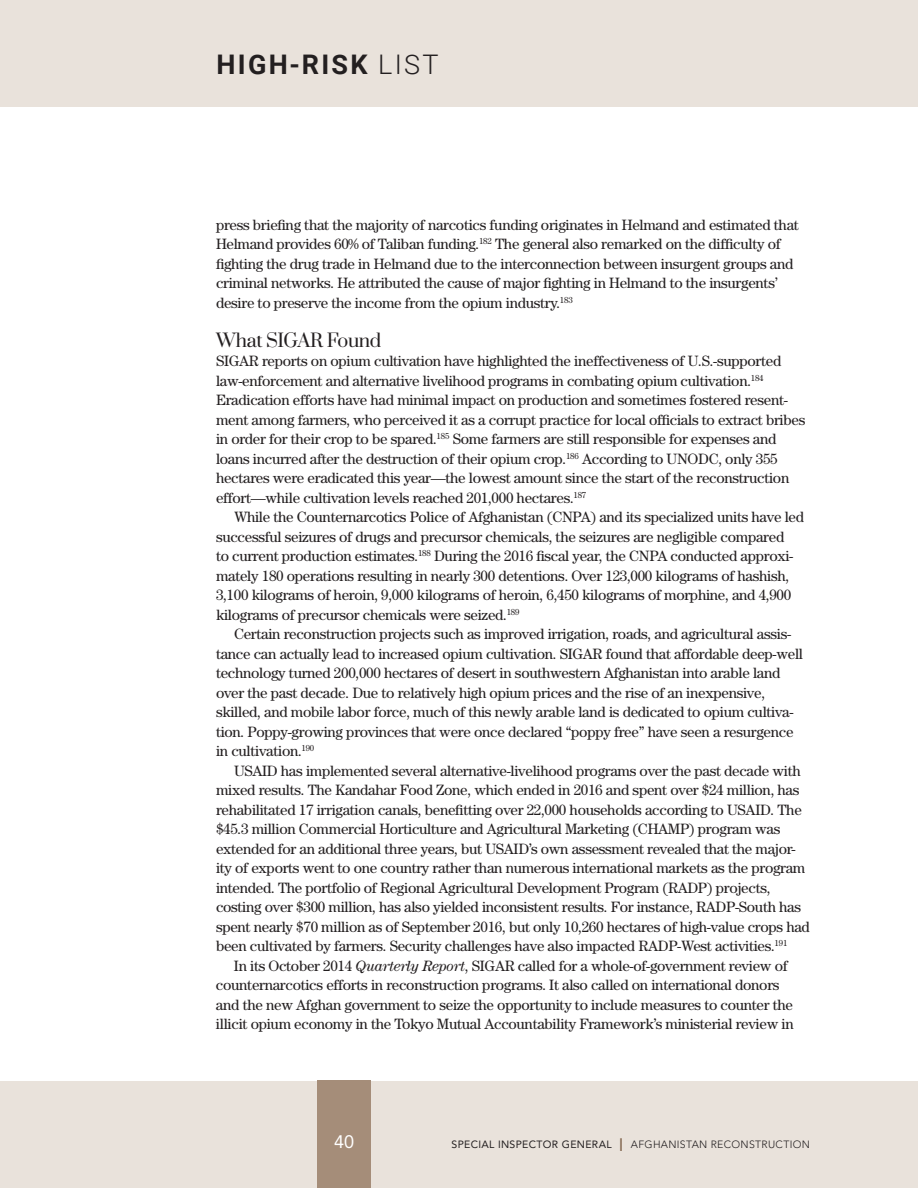
<style>
.page{position:relative;width:918px;height:1188px;background:#fff}
.page>*{position:absolute;margin:0;border:0;box-sizing:border-box;transform-origin:0 0}
.t1{font:700 27px "Roboto";letter-spacing:.085em;color:#231f20}
.t2{font:18px "Prata";letter-spacing:-.02em;color:#231f20}
.t3{font:18px "Avenir LT Std";color:#fff}
.t4{font:15px/19.5px "Century Std";letter-spacing:-.02em;color:#231f20}
.t5{font:300 10.5px "Avenir LT Std";letter-spacing:.03em;color:#231f20}
.s1{font-weight:300}
.s2{font-style:italic}
.s3{font-weight:400}
.s4{font-weight:400;font-size:18px;color:#836750}
</style>
<div class="page">
<div style="left:0;top:0;width:918px;height:107px;background:#e9e2db"></div>
<div style="left:0;top:1081px;width:918px;height:107px;background:#e9e2db"></div>
<div style="left:317px;top:1081px;width:54px;height:107px;background:#a58d79"></div>
<h1 class="t1" style="left:216px;top:46px;width:224px">HIGH-RISK <span class="s1">LIST</span></h1>
<p class="t4" style="left:216px;top:214px;width:584px">press briefing that the majority of narcotics funding originates in Helmand and estimated that Helmand provides 60% of Taliban funding.<sup>182</sup> The general also remarked on the difficulty of fighting the drug trade in Helmand due to the interconnection between insurgent groups and criminal networks. He attributed the cause of major fighting in Helmand to the insurgents’ desire to preserve the income from the opium industry.<sup>183</sup></p>
<p class="t2" style="left:216px;top:329px;width:167px">What SIGAR Found</p>
<p class="t4" style="left:216px;top:351px;width:591px">SIGAR reports on opium cultivation have highlighted the ineffectiveness of U.S.-supported law-enforcement and alternative livelihood programs in combating opium cultivation.<sup>184<br></sup>Eradication efforts have had minimal impact on production and sometimes fostered resent&shy;ment among farmers, who perceived it as a corrupt practice for local officials to extract bribes in order for their crop to be spared.<sup>185</sup> Some farmers are still responsible for expenses and loans incurred after the destruction of their opium crop.<sup>186</sup> According to UNODC, only 355 hectares were eradicated this year—the lowest amount since the start of the reconstruction effort—while cultivation levels reached 201,000 hectares.<sup>187</sup></p>
<p class="t4" style="left:216px;top:507px;width:590px;text-indent:18px">While the Counternarcotics Police of Afghanistan (CNPA) and its specialized units have led successful seizures of drugs and precursor chemicals, the seizures are negligible compared<br>to current production estimates.<sup>188</sup> During the 2016 fiscal year, the CNPA conducted approxi&shy;mately 180 operations resulting in nearly 300 detentions. Over 123,000 kilograms of hashish, 3,100 kilograms of heroin, 9,000 kilograms of heroin, 6,450 kilograms of morphine, and 4,900 kilograms of precursor chemicals were seized.<sup>189</sup></p>
<p class="t4" style="left:216px;top:624px;width:589px;text-indent:18px">Certain reconstruction projects such as improved irrigation, roads, and agricultural assis&shy;tance can actually lead to increased opium cultivation. SIGAR found that affordable deep-well technology turned 200,000 hectares of desert in southwestern Afghanistan into arable land over the past decade. Due to relatively high opium prices and the rise of an inexpensive, skilled, and mobile labor force, much of this newly arable land is dedicated to opium cultiva&shy;tion. Poppy-growing provinces that were once declared “poppy free” have seen a resurgence in cultivation.<sup>190</sup></p>
<p class="t4" style="left:216px;top:760px;width:595px;text-indent:18px">USAID has implemented several alternative-livelihood programs over the past decade with mixed results. The Kandahar Food Zone, which ended in 2016 and spent over $24 million, has rehabilitated 17 irrigation canals, benefitting over 22,000 households according to USAID. The $45.3 million Commercial Horticulture and Agricultural Marketing (CHAMP) program was extended for an additional three years, but USAID’s own assessment revealed that the major&shy;ity of exports went to one country rather than numerous international markets as the program intended. The portfolio of Regional Agricultural Development Program (RADP) projects, costing over $300 million, has also yielded inconsistent results. For instance, RADP-South has spent nearly $70 million as of September 2016, but only 10,260 hectares of high-value crops had been cultivated by farmers. Security challenges have also impacted RADP-West activities.<sup>191</sup></p>
<p class="t4" style="left:216px;top:955px;width:579px;text-indent:18px">In its October 2014 <span class="s2">Quarterly Report</span>, SIGAR called for a whole-of-government review of counternarcotics efforts in reconstruction programs. It also called on international donors and the new Afghan government to seize the opportunity to include measures to counter the illicit opium economy in the Tokyo Mutual Accountability Framework’s ministerial review in</p>
<p class="t3" style="left:334px;top:1132px;width:22px">40</p>
<p class="t5" style="left:452px;top:1138px;width:360px"><span class="s3">SPECIAL INSPECTOR GENERAL</span> <span class="s4">I</span> AFGHANISTAN RECONSTRUCTION</p>
</div>
